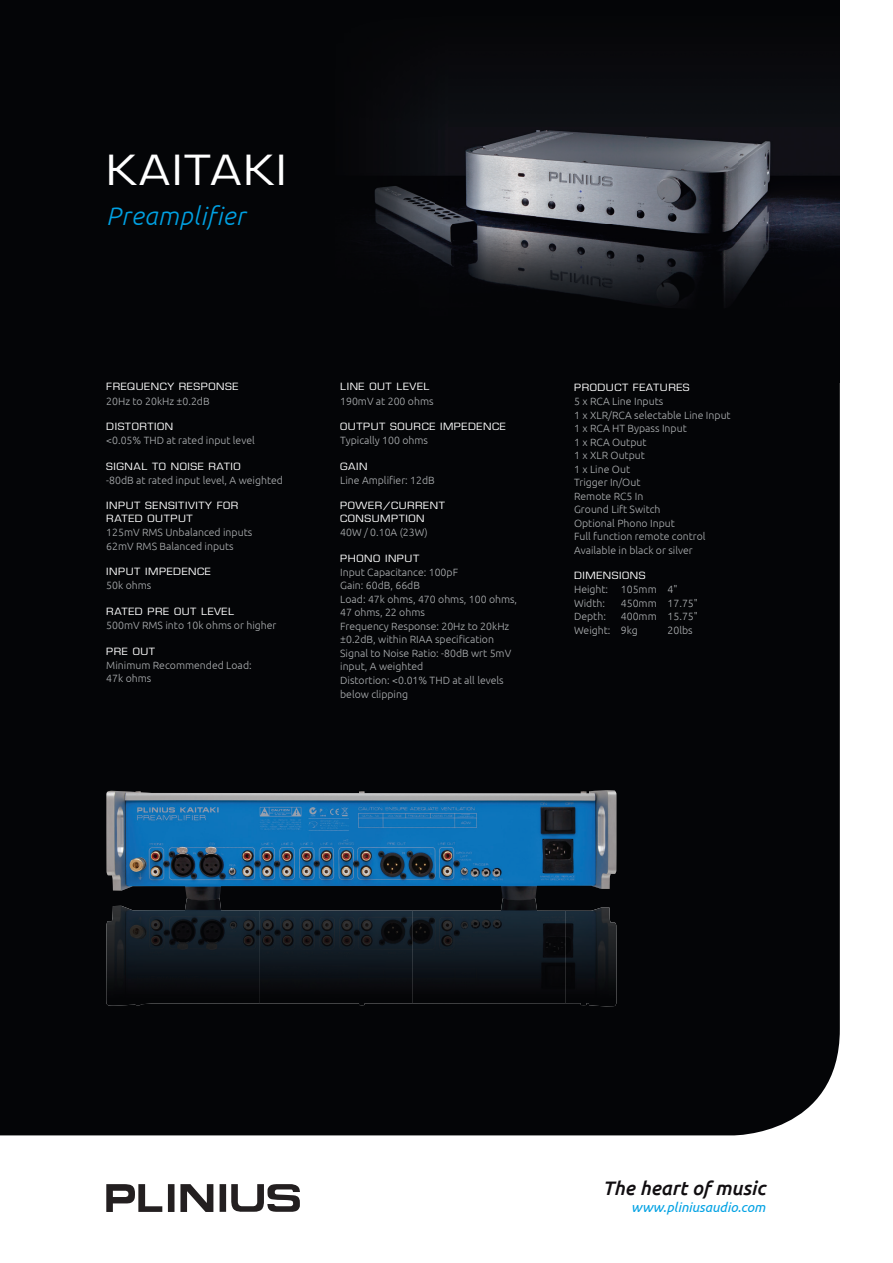
<style>
.page{position:relative;width:893px;height:1263px;background:#fff}
.page>*{position:absolute;margin:0;border:0;box-sizing:border-box;transform-origin:0 0}
.t1{font:40.5px "Eurostile";letter-spacing:.05em;color:#fff;scale:1.11 1}
.t2{font:italic 300 25.5px "Ubuntu";letter-spacing:.02em;color:#00a1e3}
.t3{font:italic 500 19.5px "Ubuntu";color:#110e11}
.t4{font:italic 13.5px "Ubuntu";color:#00a1e3}
.t5{font:300 10.5px/13.5px "Ubuntu";color:#afb2b4}
.t6{font:9.75px/12.8px "Eurostile";letter-spacing:.05em;color:#fff;scale:1.1 1}
</style>
<div class="page">
<svg style="left:106px;top:1184px;width:194px;height:28px"></svg>
<div style="left:0;top:0;width:840px;height:383px;background:#040507"></div>
<img style="left:374px;top:97px;width:466px;height:128px">
<div style="left:0;top:383px;width:840px;height:752px;background:#040507"></div>
<svg style="left:376px;top:225px;width:464px;height:81px"></svg>
<img style="left:106px;top:900px;width:153px;height:106px">
<img style="left:259px;top:910px;width:153px;height:95px">
<img style="left:412px;top:900px;width:154px;height:103px">
<img style="left:565px;top:907px;width:51px;height:99px">
<img style="left:106px;top:790px;width:510px;height:110px">
<h1 class="t1" style="left:106px;top:145px;width:164px">KAITAKI</h1>
<h2 class="t2" style="left:106px;top:200px;width:140px">Preamplifier</h2>
<p class="t6" style="left:106px;top:381px;width:122px">FREQUENCY RESPONSE</p>
<p class="t5" style="left:106px;top:394px;width:105px">20Hz to 20kHz ±0.2dB</p>
<p class="t6" style="left:106px;top:420px;width:62px">DISTORTION</p>
<p class="t5" style="left:106px;top:433px;width:150px">&lt;0.05% THD at rated input level</p>
<p class="t6" style="left:106px;top:460px;width:124px">SIGNAL TO NOISE RATIO</p>
<p class="t5" style="left:106px;top:473px;width:178px">-80dB at rated input level, A weighted</p>
<p class="t6" style="left:106px;top:499px;width:122px">INPUT SENSITIVITY FOR<br>RATED OUTPUT</p>
<p class="t5" style="left:106px;top:525px;width:147px">125mV RMS Unbalanced inputs<br>62mV RMS Balanced inputs</p>
<p class="t6" style="left:106px;top:565px;width:97px">INPUT IMPEDENCE</p>
<p class="t5" style="left:106px;top:579px;width:47px">50k ohms</p>
<p class="t6" style="left:106px;top:605px;width:118px">RATED PRE OUT LEVEL</p>
<p class="t5" style="left:106px;top:618px;width:172px">500mV RMS into 10k ohms or higher</p>
<p class="t6" style="left:106px;top:645px;width:46px">PRE OUT</p>
<p class="t5" style="left:106px;top:658px;width:147px">Minimum Recommended Load:<br>47k ohms</p>
<p class="t6" style="left:340px;top:381px;width:83px">LINE OUT LEVEL</p>
<p class="t5" style="left:340px;top:394px;width:95px">190mV at 200 ohms</p>
<p class="t6" style="left:340px;top:420px;width:152px">OUTPUT SOURCE IMPEDENCE</p>
<p class="t5" style="left:340px;top:433px;width:89px">Typically 100 ohms</p>
<p class="t6" style="left:340px;top:460px;width:26px">GAIN</p>
<p class="t5" style="left:340px;top:473px;width:96px">Line Amplifier: 12dB</p>
<p class="t6" style="left:340px;top:499px;width:97px">POWER/CURRENT<br>CONSUMPTION</p>
<p class="t5" style="left:340px;top:525px;width:89px">40W / 0.10A (23W)</p>
<p class="t6" style="left:340px;top:552px;width:73px">PHONO INPUT</p>
<p class="t5" style="left:340px;top:565px;width:179px">Input Capacitance: 100pF<br>Gain: 60dB, 66dB<br>Load: 47k ohms, 470 ohms, 100 ohms,<br>47 ohms, 22 ohms<br>Frequency Response: 20Hz to 20kHz ±0.2dB, within RIAA specification<br>Signal to Noise Ratio: -80dB wrt 5mV input, A weighted<br>Distortion: &lt;0.01% THD at all levels below clipping</p>
<p class="t6" style="left:574px;top:381px;width:107px">PRODUCT FEATURES</p>
<p class="t5" style="left:574px;top:394px;width:158px">5 x RCA Line Inputs<br>1 x XLR/RCA selectable Line Input<br>1 x RCA HT Bypass Input<br>1 x RCA Output<br>1 x XLR Output<br>1 x Line Out<br>Trigger In/Out<br>Remote RC5 In<br>Ground Lift Switch<br>Optional Phono Input<br>Full function remote control<br>Available in black or silver</p>
<p class="t6" style="left:574px;top:569px;width:66px">DIMENSIONS</p>
<p class="t5" style="left:574px;top:582px;width:105px">Height: 105mm 4"<br>Width:</p>
<p class="t5" style="left:621px;top:596px;width:79px">450mm 17.75"</p>
<p class="t5" style="left:574px;top:609px;width:33px">Depth:</p>
<p class="t5" style="left:574px;top:609px;width:125px;text-indent:47px">400mm 15.75"<br>Weight: 9kg</p>
<p class="t5" style="left:668px;top:623px;width:27px">20lbs</p>
<h3 class="t3" style="left:603px;top:1176px;width:164px">The heart of music</h3>
<p class="t4" style="left:631px;top:1199px;width:136px">www.pliniusaudio.com</p>
</div>
